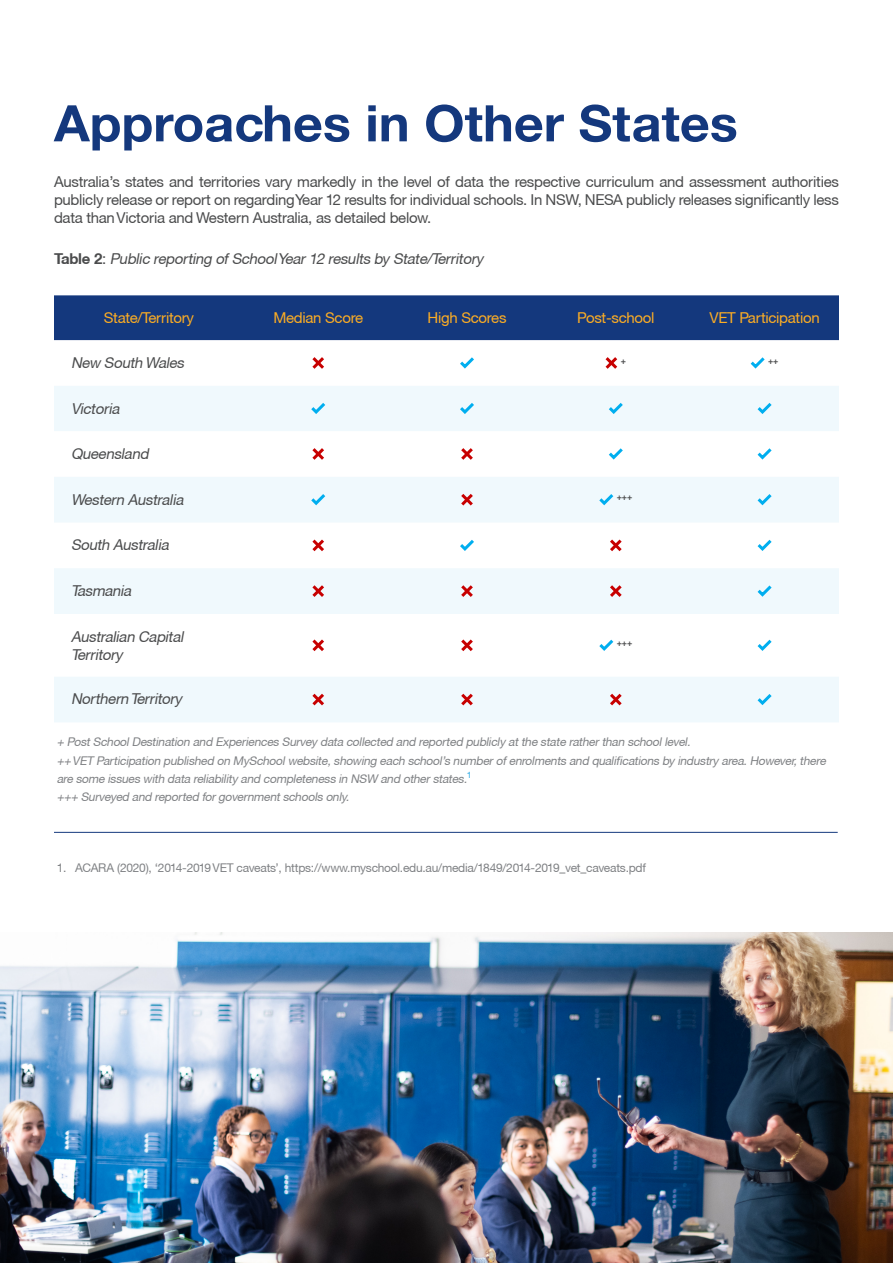
<style>
.page{position:relative;width:893px;height:1263px;background:#fff}
.page>*{position:absolute;margin:0;border:0;box-sizing:border-box;transform-origin:0 0}
.t1{font:700 50.4px "Helvetica Neue CE";color:#14387d}
.Body_10pt{font:15px/18px "Helvetica Neue CE";letter-spacing:-.02em;color:#4b4c4d;text-align:justify}
.Body_10pt-2{font:italic 15px/18px "Helvetica Neue CE";color:#4b4c4d}
.Body_10pt-3{font:15px "Helvetica Neue CE";letter-spacing:-.02em;color:#fcad24}
.Caption_8pt{font:italic 12px/18px "Helvetica Neue CE";color:#808285}
.t2{font:12px "Helvetica Neue CE";letter-spacing:-.02em;color:#808285}
.Body_10pt-4{font:700 8.7px "Helvetica Neue CE";color:#4b4c4d}
.s1{font-weight:700;font-style:normal}
.s2{font-style:normal}
</style>
<div class="page">
<div style="left:54px;top:295px;width:785px;height:45px;background:#14387d"></div>
<svg style="left:54px;top:386px;width:785px;height:336px;fill:#f0f9fd"></svg>
<svg style="left:312px;top:357px;width:12px;height:12px"></svg>
<svg style="left:460px;top:357px;width:14px;height:12px"></svg>
<svg style="left:605px;top:357px;width:13px;height:12px"></svg>
<svg style="left:750px;top:357px;width:15px;height:12px"></svg>
<svg style="left:308px;top:400px;width:20px;height:16px"></svg>
<svg style="left:457px;top:400px;width:20px;height:16px"></svg>
<svg style="left:606px;top:400px;width:20px;height:16px"></svg>
<svg style="left:754px;top:400px;width:21px;height:16px"></svg>
<svg style="left:309px;top:445px;width:18px;height:18px"></svg>
<svg style="left:458px;top:445px;width:18px;height:18px"></svg>
<svg style="left:606px;top:445px;width:20px;height:17px"></svg>
<svg style="left:754px;top:445px;width:21px;height:17px"></svg>
<svg style="left:308px;top:491px;width:20px;height:16px"></svg>
<svg style="left:458px;top:491px;width:18px;height:18px"></svg>
<svg style="left:596px;top:491px;width:20px;height:16px"></svg>
<svg style="left:754px;top:491px;width:21px;height:16px"></svg>
<svg style="left:309px;top:536px;width:18px;height:18px"></svg>
<svg style="left:457px;top:537px;width:20px;height:16px"></svg>
<svg style="left:607px;top:536px;width:18px;height:18px"></svg>
<svg style="left:754px;top:537px;width:21px;height:16px"></svg>
<svg style="left:309px;top:582px;width:18px;height:18px"></svg>
<svg style="left:458px;top:582px;width:18px;height:18px"></svg>
<svg style="left:607px;top:582px;width:18px;height:18px"></svg>
<svg style="left:754px;top:582px;width:21px;height:17px"></svg>
<svg style="left:309px;top:636px;width:18px;height:18px"></svg>
<svg style="left:458px;top:636px;width:18px;height:18px"></svg>
<svg style="left:596px;top:636px;width:20px;height:17px"></svg>
<svg style="left:754px;top:636px;width:21px;height:17px"></svg>
<svg style="left:309px;top:690px;width:18px;height:19px"></svg>
<svg style="left:458px;top:690px;width:18px;height:19px"></svg>
<svg style="left:607px;top:690px;width:18px;height:19px"></svg>
<svg style="left:754px;top:691px;width:21px;height:16px"></svg>
<hr style="left:54px;top:832px;width:784px;height:1px;background:#14387d">
<img style="left:0;top:932px;width:893px;height:331px">
<h1 class="t1" style="left:54px;top:92px;width:685px">Approaches in Other States</h1>
<p class="Body_10pt" style="left:54px;top:173px;width:786px">Australia’s states and territories vary markedly in the level of data the respective curriculum and assessment authorities publicly release or report on regarding Year 12 results for individual schools. In NSW, NESA publicly releases significantly less data than Victoria and Western Australia, as detailed below.</p>
<p class="Body_10pt-2" style="left:54px;top:250px;width:434px"><span class="s1">Ta b l e 2</span> <span class="s2">:</span> Public reporting ofSchoolYear12 results by State/Territory</p>
<p class="Body_10pt-3" style="left:104px;top:309px;width:92px">State/Territory</p>
<p class="Body_10pt-3" style="left:273px;top:309px;width:91px">Median Score</p>
<p class="Body_10pt-3" style="left:428px;top:309px;width:80px">High Scores</p>
<p class="Body_10pt-3" style="left:577px;top:309px;width:79px">Post-school</p>
<p class="Body_10pt-3" style="left:709px;top:309px;width:112px">VET Participation</p>
<p class="Body_10pt-2" style="left:71px;top:354px;width:118px">New South Wales</p>
<p class="Body_10pt-4" style="left:621px;top:355px;width:7px">+</p>
<p class="Body_10pt-4" style="left:768px;top:355px;width:12px">++</p>
<p class="Body_10pt-2" style="left:71px;top:399px;width:53px">Victoria</p>
<p class="Body_10pt-2" style="left:71px;top:445px;width:82px">Queensland</p>
<p class="Body_10pt-2" style="left:71px;top:490px;width:117px">Western Australia</p>
<p class="Body_10pt-4" style="left:617px;top:492px;width:17px">+++</p>
<p class="Body_10pt-2" style="left:71px;top:536px;width:102px">South Australia</p>
<p class="Body_10pt-2" style="left:71px;top:582px;width:65px">Tasmania</p>
<p class="Body_10pt-2" style="left:71px;top:627px;width:117px">Australian Capital<br>Territory</p>
<p class="Body_10pt-4" style="left:617px;top:637px;width:17px">+++</p>
<p class="Body_10pt-2" style="left:71px;top:690px;width:116px">Northern Territory</p>
<p class="Caption_8pt" style="left:57px;top:733px;width:638px">+ PostSchoolDestination and Experiences Survey data collected and reported publicly atthe state ratherthan schoollevel.</p>
<p class="Caption_8pt" style="left:57px;top:751px;width:773px">++ VET Participation published on MySchoolwebsite,showing each school’s numberofenrolments and qualifications by industry area.However,there are some issues with data reliability and completeness in NSW and otherstates.<sup>1</sup></p>
<p class="Caption_8pt" style="left:57px;top:788px;width:296px">+++ Surveyed and reported forgovernmentschools only.</p>
<p class="t2" style="left:57px;top:860px;width:591px">1. ACARA (2020), ‘2014-2019 VET caveats’, https://www.myschool.edu.au/media/1849/2014-2019_vet_caveats.pdf</p>
</div>
